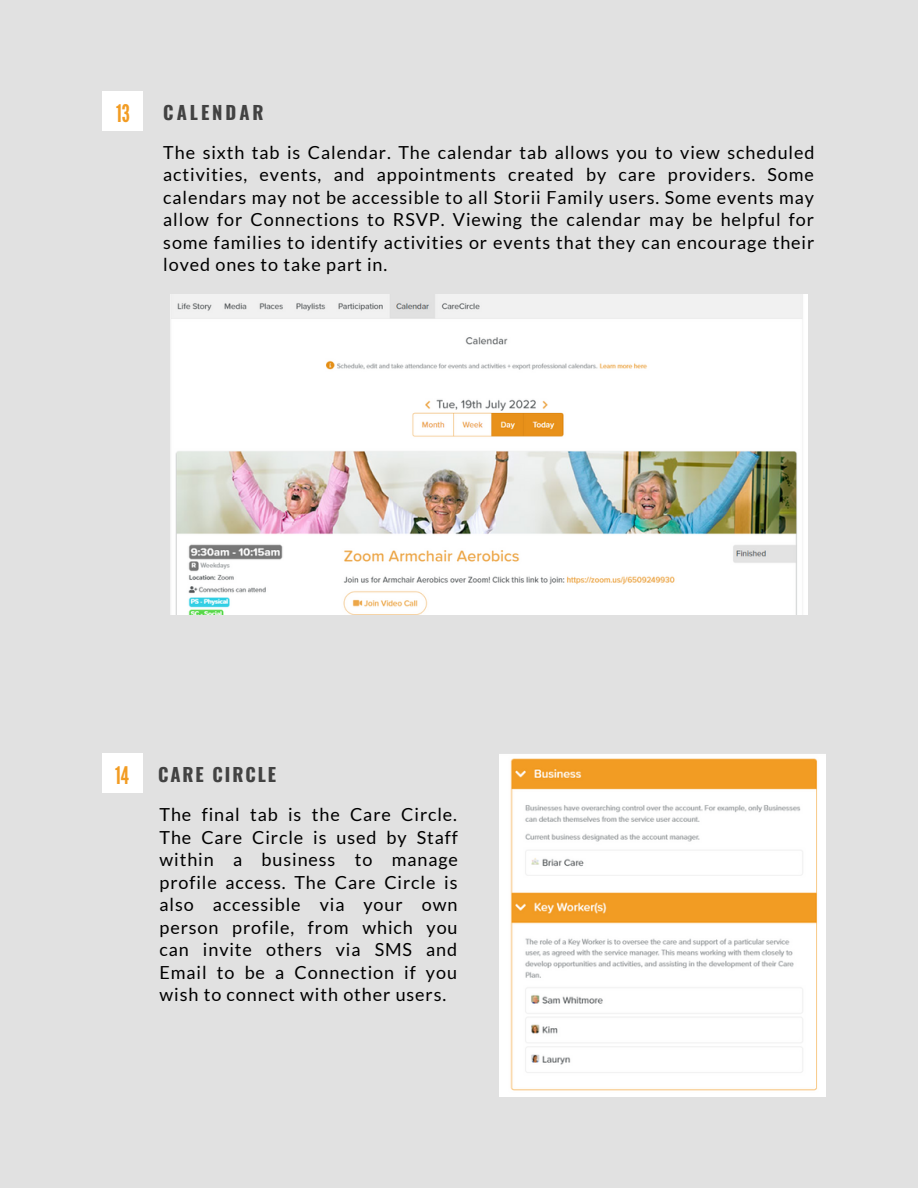
<style>
.page{position:relative;width:918px;height:1188px;background:#e1e1e1}
.page>*{position:absolute;margin:0;border:0;box-sizing:border-box;transform-origin:0 0}
.t1{font:24.15px "League Gothic";color:#f29c23}
.t2{font:700 18.45px "Oswald";letter-spacing:.105em;color:#424242}
.t3{font:700 18.45px "Oswald";letter-spacing:.16em;color:#424242}
.t4{font:18px/22.5px "Lato";letter-spacing:.05em;color:#000;text-align:justify}
</style>
<div class="page">
<img style="left:171px;top:295px;width:637px;height:319px">
<img style="left:500px;top:754px;width:326px;height:343px">
<div style="left:103px;top:92px;width:40px;height:39px;background:#fff"></div>
<div style="left:103px;top:754px;width:40px;height:39px;background:#fff"></div>
<h1 class="t1" style="left:116px;top:100px;width:15px">13</h1>
<p class="t3" style="left:163px;top:98px;width:102px">CALENDAR</p>
<p class="t4" style="left:163px;top:141px;width:653px">The sixth tab is Calendar. The calendar tab allows you to view scheduled activities, events, and appointments created by care providers. Some calendars may not be accessible to all Storii Family users. Some events may allow for Connections to RSVP. Viewing the calendar may be helpful for some families to identify activities or events that they can encourage their loved ones to take part in.</p>
<h1 class="t1" style="left:115px;top:761px;width:15px">14</h1>
<p class="t2" style="left:158px;top:760px;width:119px">CARE CIRCLE</p>
<p class="t4" style="left:160px;top:803px;width:300px">The final tab is the Care Circle.<br>The Care Circle is used by Staff within a business to manage profile access. The Care Circle is also accessible via your own person profile, from which you can invite others via SMS and Email to be a Connection if you wish to connect with other users.</p>
</div>
